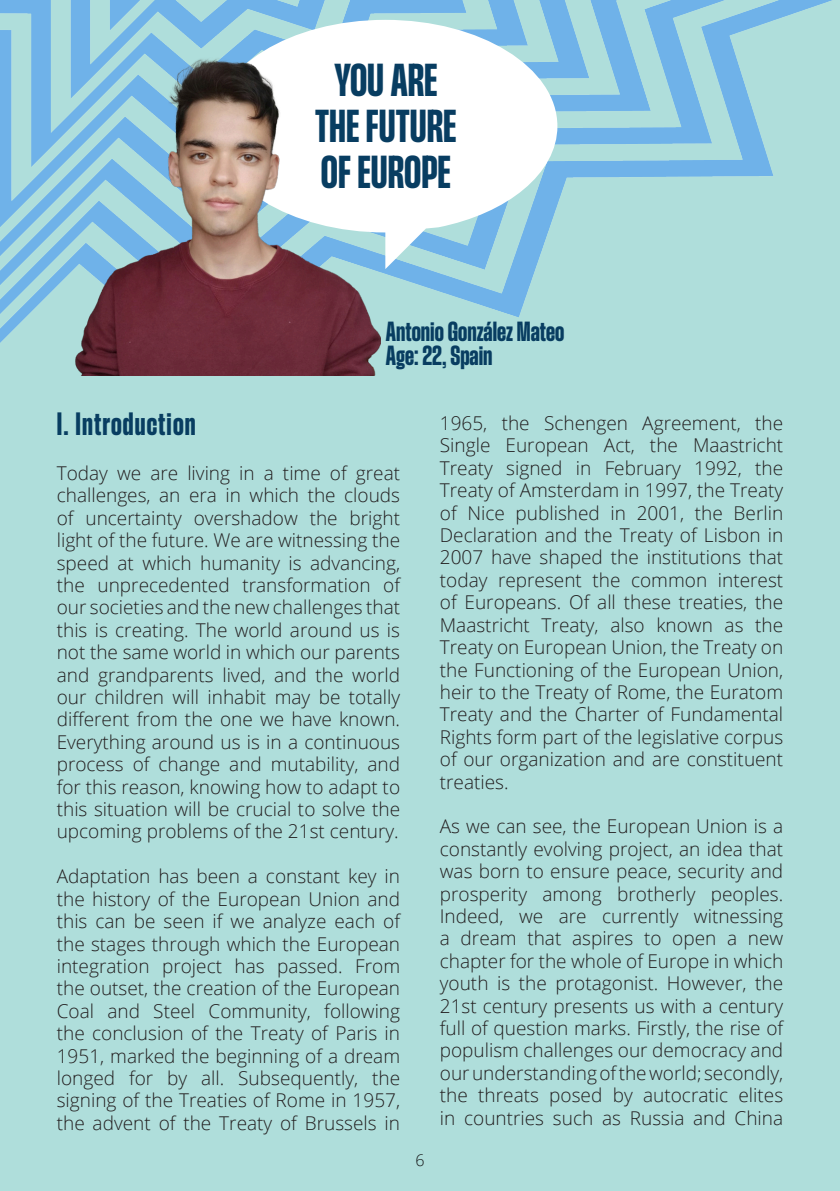
<style>
.page{position:relative;width:840px;height:1191px;background:#fff}
.page>*{position:absolute;margin:0;border:0;box-sizing:border-box;transform-origin:0 0}
.t1{font:40px/46px "Herokid Herokid Variable";color:#083d61;text-align:center}
.t2{font:28px "Herokid Herokid Variable";letter-spacing:.04em;color:#083d61}
.t3{font:24px/24px "Herokid Herokid Variable";color:#083d61}
.t4{font:300 19px/22.4px "Open Sans";color:#231f20;text-align:justify}
.t5{font:300 16px "Open Sans";color:#231f20}
</style>
<div class="page">
<div style="left:0;top:0;width:839px;height:1191px;background:#afdedb"></div>
<img style="left:0;top:0;width:832px;height:346px">
<svg style="left:214px;top:20px;width:343px;height:248px;fill:#fff"></svg>
<img style="left:75px;top:57px;width:305px;height:319px">
<h1 class="t1" style="left:315px;top:59px;width:143px">YOU ARE<br>THE FUTURE<br>OF EUROPE</h1>
<p class="t3" style="left:386px;top:320px;width:180px">Antonio González Mateo<br>Age: 22, Spain</p>
<h2 class="t2" style="left:57px;top:409px;width:140px">I. Introduction</h2>
<p class="t4" style="left:57px;top:461px;width:345px">Today we are living in a time of great challenges, an era in which the clouds of uncertainty overshadow the bright light of the future. We are witnessing the speed at which humanity is advancing, the unprecedented transformation of our societies and the new challenges that this is creating. The world around us is not the same world in which our parents and grandparents lived, and the world our children will inhabit may be totally different from the one we have known.<br>Everything around us is in a continuous process of change and mutability, and for this reason, knowing how to adapt to this situation will be crucial to solve the upcoming problems of the 21st century.</p>
<p class="t4" style="left:57px;top:864px;width:345px">Adaptation has been a constant key in the history of the European Union and this can be seen if we analyze each of the stages through which the European integration project has passed. From the outset, the creation of the European Coal and Steel Community, following the conclusion of the Treaty of Paris in 1951, marked the beginning of a dream longed for by all. Subsequently, the signing of the Treaties of Rome in 1957, the advent of the Treaty of Brussels in</p>
<p class="t5" style="left:415px;top:1149px;width:11px">6</p>
<p class="t4" style="left:439px;top:411px;width:345px">1965, the Schengen Agreement, the Single European Act, the Maastricht Treaty signed in February 1992, the Treaty of Amsterdam in 1997, the Treaty of Nice published in 2001, the Berlin Declaration and the Treaty of Lisbon in 2007 have shaped the institutions that today represent the common interest of Europeans. Of all these treaties, the Maastricht Treaty, also known as the Treaty on European Union, the Treaty on the Functioning of the European Union, heir to the Treaty of Rome, the Euratom Treaty and the Charter of Fundamental Rights form part of the legislative corpus of our organization and are constituent treaties.</p>
<p class="t4" style="left:439px;top:814px;width:345px">As we can see, the European Union is a constantly evolving project, an idea that was born to ensure peace, security and prosperity among brotherly peoples.<br>Indeed, we are currently witnessing a dream that aspires to open a new chapter for the whole of Europe in which youth is the protagonist. However, the 21st century presents us with a century full of question marks. Firstly, the rise of populism challenges our democracy and our understanding of the world; secondly, the threats posed by autocratic elites in countries such as Russia and China</p>
</div>
